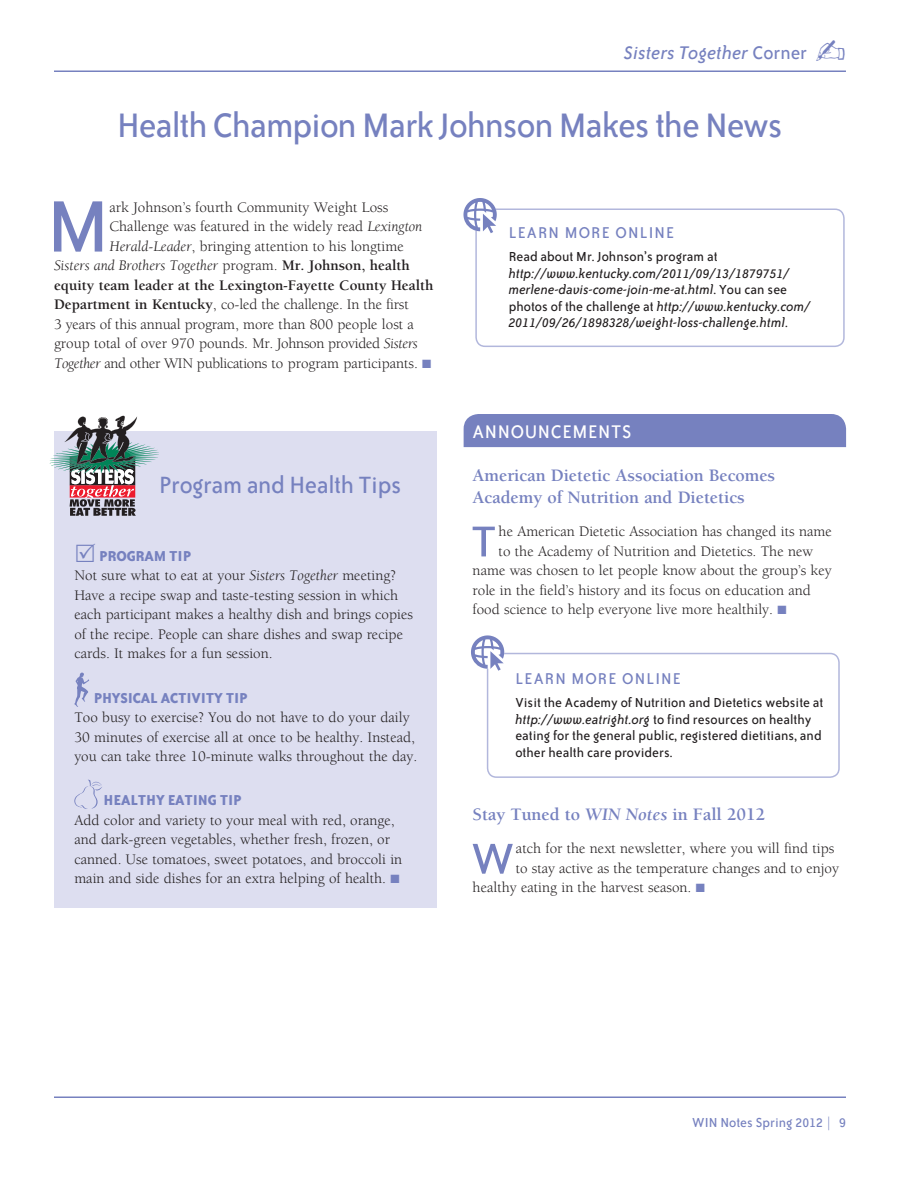
<style>
.page{position:relative;width:918px;height:1188px;background:#fff}
.page>*{position:absolute;margin:0;border:0;box-sizing:border-box;transform-origin:0 0}
.body_drop_cap{font:83.55px "Bailey Sans ITC Std";color:#7681bf;scale:1.05 1}
.Small_Drop_Cap_In_Pu{font:49.65px "Bailey Sans ITC Std";color:#7681bf;scale:1.05 1}
.Article_Head{font:39px "Bailey Sans ITC Std";letter-spacing:-.03em;color:#7681bf}
.small_head{font:27px "Bailey Sans ITC Std";letter-spacing:-.015em;color:#7681bf}
.t1{font:italic 21px "Bailey Sans ITC Std";color:#7681bf}
.t2{font:21px "Bailey Sans ITC Std";letter-spacing:.03em;color:#fff}
.subhead{font:700 18px/22.5px "Berkeley Pro";letter-spacing:-.005em;color:#7681bf}
.learn_more_head{font:18px "Bailey Sans ITC Std";letter-spacing:.06em;color:#7681bf}
.ST_Corner_Tip_Header{font:700 16.5px "Bailey Sans ITC Std";letter-spacing:-.01em;color:#7681bf}
.Body{font:15px/19.5px "Berkeley Pro";color:#231f20}
.Small_Drop_Cap_In_Pu-2{font:15px "Berkeley Pro";color:#231f20}
.body_drop_cap-2{font:15px "Berkeley Pro";color:#231f20}
.learn_more_text{font:15px/16.5px "Bailey Sans ITC Std";color:#231f20}
.learn_more_text-2{font:italic 15px/16.5px "Bailey Sans ITC Std";color:#231f20}
.body_drop_cap-3{font:15px "Berkeley Pro";letter-spacing:-.02em;color:#231f20}
.body_drop_cap-4{font:italic 15px "Berkeley Pro";color:#231f20}
.body_drop_cap-5{font:700 15px "Berkeley Pro";color:#231f20}
.t3{font:15px "Bailey Sans ITC Std";color:#7681bf}
.s1{font-style:normal}
.s2{font-style:italic}
.s3{font-weight:700;font-style:normal}
.s4{font-weight:700}
.s5{color:#7681bf}
.s6{font-family:"Berkeley Pro"}
</style>
<div class="page">
<hr style="left:54px;top:70px;width:792px;height:2px;background:#7681bf">
<hr style="left:54px;top:1096px;width:792px;height:2px;background:#7681bf">
<div style="left:54px;top:431px;width:382px;height:476px;background:#dddef0"></div>
<svg style="left:50px;top:416px;width:109px;height:100px"></svg>
<svg style="left:74px;top:673px;width:15px;height:34px"></svg>
<svg style="left:74px;top:779px;width:28px;height:30px"></svg>
<div style="left:475px;top:208px;width:370px;height:139px;border:2px solid #b2b7dc;border-radius:9px"></div>
<svg style="left:463px;top:198px;width:34px;height:35px"></svg>
<div style="left:487px;top:653px;width:353px;height:125px;border:2px solid #b2b7dc;border-radius:9px"></div>
<div style="left:464px;top:414px;width:382px;height:33px;background:#7681bf"></div>
<svg style="left:471px;top:635px;width:33px;height:36px"></svg>
<h3 class="t1" style="left:624px;top:42px;width:185px">Sisters Together <span class="s1">Corner</span></h3>
<h1 class="Article_Head" style="left:117px;top:104px;width:667px">Health Champion Mark Johnson Makes the News</h1>
<p class="body_drop_cap" style="left:47px;top:183px;width:61px">M</p>
<p class="body_drop_cap-2" style="left:110px;top:199px;width:280px">ark Johnson’s fourth Community Weight Loss</p>
<p class="body_drop_cap-2" style="left:110px;top:218px;width:314px">Challenge was featured in the widely read <span class="s2">Lexington</span></p>
<p class="body_drop_cap-2" style="left:110px;top:238px;width:296px"><span class="s2">Herald-Leader</span>, bringing attention to his longtime</p>
<p class="body_drop_cap-4" style="left:54px;top:257px;width:357px">Sisters and Brothers Together <span class="s1">program.</span> <span class="s3">Mr. Johnson, health</span></p>
<p class="body_drop_cap-5" style="left:54px;top:277px;width:381px">equity team leader at the Lexington-Fayette County Health</p>
<p class="body_drop_cap-2" style="left:54px;top:296px;width:356px"><span class="s4">Department in Kentucky</span>, co-led the challenge. In the first</p>
<p class="body_drop_cap-2" style="left:54px;top:316px;width:362px">3 years of this annual program, more than 800 people lost a</p>
<p class="body_drop_cap-2" style="left:54px;top:335px;width:365px">group total of over 970 pounds. Mr. Johnson provided <span class="s2">Sisters</span></p>
<p class="body_drop_cap-3" style="left:54px;top:355px;width:379px"><span class="s2">Together</span> and other WIN publications to program participants. <span class="s5">■</span></p>
<h1 class="small_head" style="left:159px;top:471px;width:244px">Program and Health Tips</h1>
<h2 class="ST_Corner_Tip_Header" style="left:99px;top:547px;width:93px">PROGRAM TIP</h2>
<p class="Body" style="left:74px;top:566px;width:340px">Not sure what to eat at your <span class="s2">Sisters Together</span> meeting?<br>Have a recipe swap and taste-testing session in which each participant makes a healthy dish and brings copies of the recipe. People can share dishes and swap recipe cards. It makes for a fun session.</p>
<h2 class="ST_Corner_Tip_Header" style="left:94px;top:689px;width:155px">PHYSICAL ACTIVITY TIP</h2>
<p class="Body" style="left:74px;top:708px;width:345px">Too busy to exercise? You do not have to do your daily<br>30 minutes of exercise all at once to be healthy. Instead, you can take three 10-minute walks throughout the day.</p>
<h3 class="ST_Corner_Tip_Header" style="left:104px;top:791px;width:139px">HEALTHY EATING TIP</h3>
<p class="Body" style="left:74px;top:811px;width:329px">Add color and variety to your meal with red, orange, and dark-green vegetables, whether fresh, frozen, or canned. Use tomatoes, sweet potatoes, and broccoli in main and side dishes for an extra helping of health. <span class="s5">■</span></p>
<h3 class="learn_more_head" style="left:509px;top:223px;width:167px">LEARN MORE ONLINE</h3>
<p class="learn_more_text" style="left:509px;top:249px;width:210px">Read about Mr. Johnson’s program at</p>
<p class="learn_more_text-2" style="left:509px;top:265px;width:282px">http://www.kentucky.com/2011/09/13/1879751/</p>
<p class="learn_more_text-2" style="left:509px;top:281px;width:303px">merlene-davis-come-join-me-at.html<span class="s1">. You can see photos of the challenge at</span> http://www.kentucky.com/</p>
<p class="learn_more_text-2" style="left:509px;top:314px;width:280px">2011/09/26/1898328/weight-loss-challenge.html<span class="s1">.</span></p>
<h2 class="t2" style="left:472px;top:420px;width:160px">ANNOUNCEMENTS</h2>
<h2 class="subhead" style="left:473px;top:464px;width:304px">American Dietetic Association Becomes<br>Academy of Nutrition and Dietetics</h2>
<p class="Small_Drop_Cap_In_Pu" style="left:471px;top:515px;width:26px">T</p>
<p class="Small_Drop_Cap_In_Pu-2" style="left:499px;top:523px;width:335px">he American Dietetic Association has changed its name</p>
<p class="Small_Drop_Cap_In_Pu-2" style="left:499px;top:543px;width:316px">to the Academy of Nutrition and Dietetics. The new</p>
<p class="Small_Drop_Cap_In_Pu-2" style="left:473px;top:562px;width:361px">name was chosen to let people know about the group’s key</p>
<p class="Small_Drop_Cap_In_Pu-2" style="left:473px;top:582px;width:340px">role in the field’s history and its focus on education and</p>
<p class="Small_Drop_Cap_In_Pu-2" style="left:473px;top:601px;width:315px">food science to help everyone live more healthily. <span class="s5">■</span></p>
<h3 class="learn_more_head" style="left:515px;top:669px;width:167px">LEARN MORE ONLINE</h3>
<p class="learn_more_text" style="left:515px;top:695px;width:310px">Visit the Academy of Nutrition and Dietetics website at</p>
<p class="learn_more_text" style="left:515px;top:711px;width:308px"><span class="s2">http://www.eatright.org</span> to find resources on healthy eating for the general public, registered dietitians, and other health care providers.</p>
<h2 class="subhead" style="left:473px;top:804px;width:294px">Stay Tuned to <span class="s2">WIN Notes</span> in Fall 2012</h2>
<p class="Small_Drop_Cap_In_Pu" style="left:471px;top:833px;width:43px">W</p>
<p class="Small_Drop_Cap_In_Pu-2" style="left:516px;top:840px;width:320px">atch for the next newsletter, where you will find tips</p>
<p class="Small_Drop_Cap_In_Pu-2" style="left:516px;top:860px;width:325px">to stay active as the temperature changes and to enjoy</p>
<p class="Small_Drop_Cap_In_Pu-2" style="left:473px;top:879px;width:234px">healthy eating in the harvest season. <span class="s5">■</span></p>
<p class="t3" style="left:692px;top:1115px;width:155px">WIN Notes Spring 2012 <span class="s6">|</span> 9</p>
</div>
